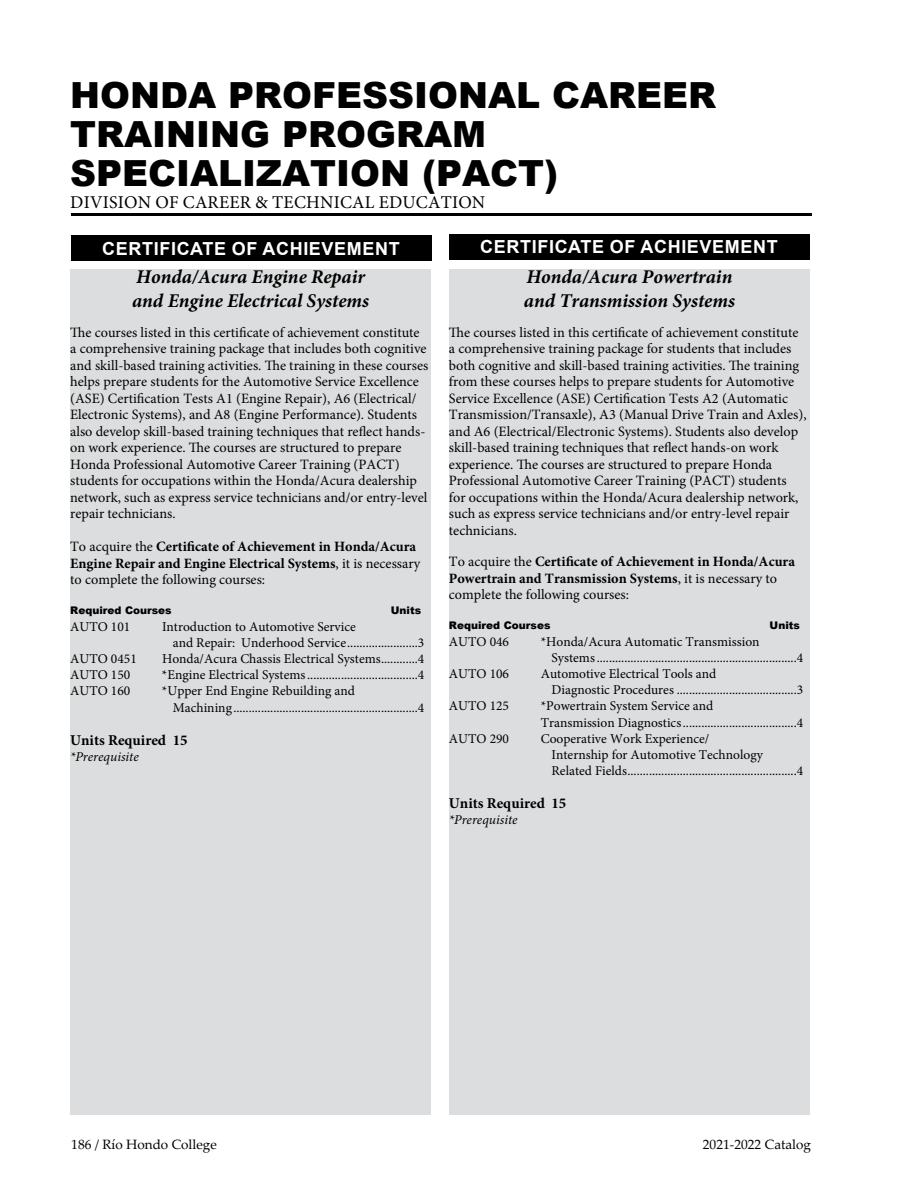
<style>
.page{position:relative;width:918px;height:1188px;background:#fff}
.page>*{position:absolute;margin:0;border:0;box-sizing:border-box;transform-origin:0 0}
.t1{font:900 36px/39px "Arial";color:#000}
.t2{font:italic 700 19.5px/23.4px "Minion Pro";color:#000}
.t3{font:700 18px "Arial";letter-spacing:.035em;color:#fff}
.t4{font:18px "Minion Pro";letter-spacing:.01em;color:#000}
.t5{font:700 15px "Minion Pro";color:#000}
.t6{font:14.25px/16.5px "Minion Pro";color:#000}
.t7{font:700 14.25px/16.5px "Minion Pro";color:#000}
.t8{font:13.5px/16.2px "Minion Pro";color:#000}
.t9{font:13.5px "Palatino Linotype";color:#000}
.t10{font:italic 13.5px "Minion Pro";color:#000}
.t11{font:900 10.5px "Arial";color:#000}
.s1{font-weight:400}
</style>
<div class="page">
<div style="left:71px;top:235px;width:361px;height:26px;background:#000"></div>
<div style="left:449px;top:234px;width:361px;height:25px;background:#000"></div>
<div style="left:70px;top:269px;width:361px;height:846px;background:#dcddde"></div>
<div style="left:449px;top:269px;width:361px;height:846px;background:#dcddde"></div>
<hr style="left:71px;top:213px;width:741px;height:3px;background:#000">
<h1 class="t1" style="left:70px;top:75px;width:647px">HONDA PROFESSIONAL CAREER<br>TRAINING PROGRAM<br>SPECIALIZATION (PACT)</h1>
<p class="t4" style="left:70px;top:190px;width:417px">DIVISION OF CAREER &amp; TECHNICAL EDUCATION</p>
<p class="t3" style="left:102px;top:236px;width:299px">CERTIFICATE OF ACHIEVEMENT</p>
<p class="t3" style="left:480px;top:234px;width:299px">CERTIFICATE OF ACHIEVEMENT</p>
<h2 class="t2" style="left:132px;top:265px;width:239px">Honda/Acura Engine Repair and Engine Electrical Systems</h2>
<p class="t6" style="left:70px;top:324px;width:360px">The courses listed in this certificate of achievement constitute a comprehensive training package that includes both cognitive and skill-based training activities. The training in these courses helps prepare students for the Automotive Service Excellence (ASE) Certification Tests A1 (Engine Repair), A6 (Electrical/ Electronic Systems), and A8 (Engine Performance). Students also develop skill-based training techniques that reflect hands&shy;on work experience. The courses are structured to prepare Honda Professional Automotive Career Training (PACT) students for occupations within the Honda/Acura dealership network, such as express service technicians and/or entry-level repair technicians.</p>
<p class="t7" style="left:70px;top:538px;width:352px"><span class="s1">To acquire the</span> Certificate of Achievement in Honda/Acura<br>Engine Repair and Engine Electrical Systems<span class="s1">, it is necessary to complete the following courses:</span></p>
<p class="t11" style="left:70px;top:603px;width:103px">Required Courses</p>
<p class="t11" style="left:391px;top:603px;width:32px">Units</p>
<p class="t8" style="left:70px;top:618px;width:62px">AUTO 101</p>
<p class="t8" style="left:173px;top:618px;width:253px;text-indent:-11px">Introduction to Automotive Service<br>and Repair: Underhood Service.......................3</p>
<p class="t8" style="left:70px;top:651px;width:68px">AUTO 0451</p>
<p class="t8" style="left:162px;top:651px;width:264px">Honda/Acura Chassis Electrical Systems............4</p>
<p class="t8" style="left:70px;top:667px;width:62px">AUTO 150</p>
<p class="t8" style="left:162px;top:667px;width:264px">*Engine Electrical Systems....................................4</p>
<p class="t8" style="left:70px;top:683px;width:62px">AUTO 160</p>
<p class="t8" style="left:173px;top:683px;width:253px;text-indent:-11px">*Upper End Engine Rebuilding and<br>Machining............................................................4</p>
<p class="t5" style="left:70px;top:729px;width:119px">Units Required 15</p>
<p class="t10" style="left:70px;top:747px;width:70px">*Prerequisite</p>
<h2 class="t2" style="left:524px;top:265px;width:213px">Honda/Acura Powertrain and Transmission Systems</h2>
<p class="t6" style="left:449px;top:324px;width:359px">The courses listed in this certificate of achievement constitute a comprehensive training package for students that includes both cognitive and skill-based training activities. The training from these courses helps to prepare students for Automotive Service Excellence (ASE) Certification Tests A2 (Automatic Transmission/Transaxle), A3 (Manual Drive Train and Axles), and A6 (Electrical/Electronic Systems). Students also develop skill-based training techniques that reflect hands-on work experience. The courses are structured to prepare Honda Professional Automotive Career Training (PACT) students for occupations within the Honda/Acura dealership network, such as express service technicians and/or entry-level repair technicians.</p>
<p class="t7" style="left:449px;top:553px;width:348px"><span class="s1">To acquire the</span> Certificate of Achievement in Honda/Acura<br>Powertrain and Transmission Systems<span class="s1">, it is necessary to complete the following courses:</span></p>
<p class="t11" style="left:449px;top:618px;width:103px">Required Courses</p>
<p class="t11" style="left:770px;top:618px;width:32px">Units</p>
<p class="t8" style="left:449px;top:633px;width:62px">AUTO 046</p>
<p class="t8" style="left:552px;top:633px;width:253px;text-indent:-11px">*Honda/Acura Automatic Transmission<br>Systems.................................................................4</p>
<p class="t8" style="left:449px;top:666px;width:62px">AUTO 106</p>
<p class="t8" style="left:552px;top:666px;width:253px;text-indent:-11px">Automotive Electrical Tools and<br>Diagnostic Procedures .......................................3</p>
<p class="t8" style="left:449px;top:698px;width:62px">AUTO 125</p>
<p class="t8" style="left:541px;top:698px;width:264px">*Powertrain System Service and<br>Transmission Diagnostics.....................................4</p>
<p class="t8" style="left:449px;top:730px;width:62px">AUTO 290</p>
<p class="t8" style="left:552px;top:730px;width:253px;text-indent:-11px">Cooperative Work Experience/<br>Internship for Automotive Technology<br>Related Fields.......................................................4</p>
<p class="t5" style="left:449px;top:793px;width:119px">Units Required 15</p>
<p class="t10" style="left:449px;top:811px;width:70px">*Prerequisite</p>
<p class="t9" style="left:71px;top:1135px;width:147px">186 / Río Hondo College</p>
<p class="t9" style="left:703px;top:1135px;width:110px">2021-2022 Catalog</p>
</div>
